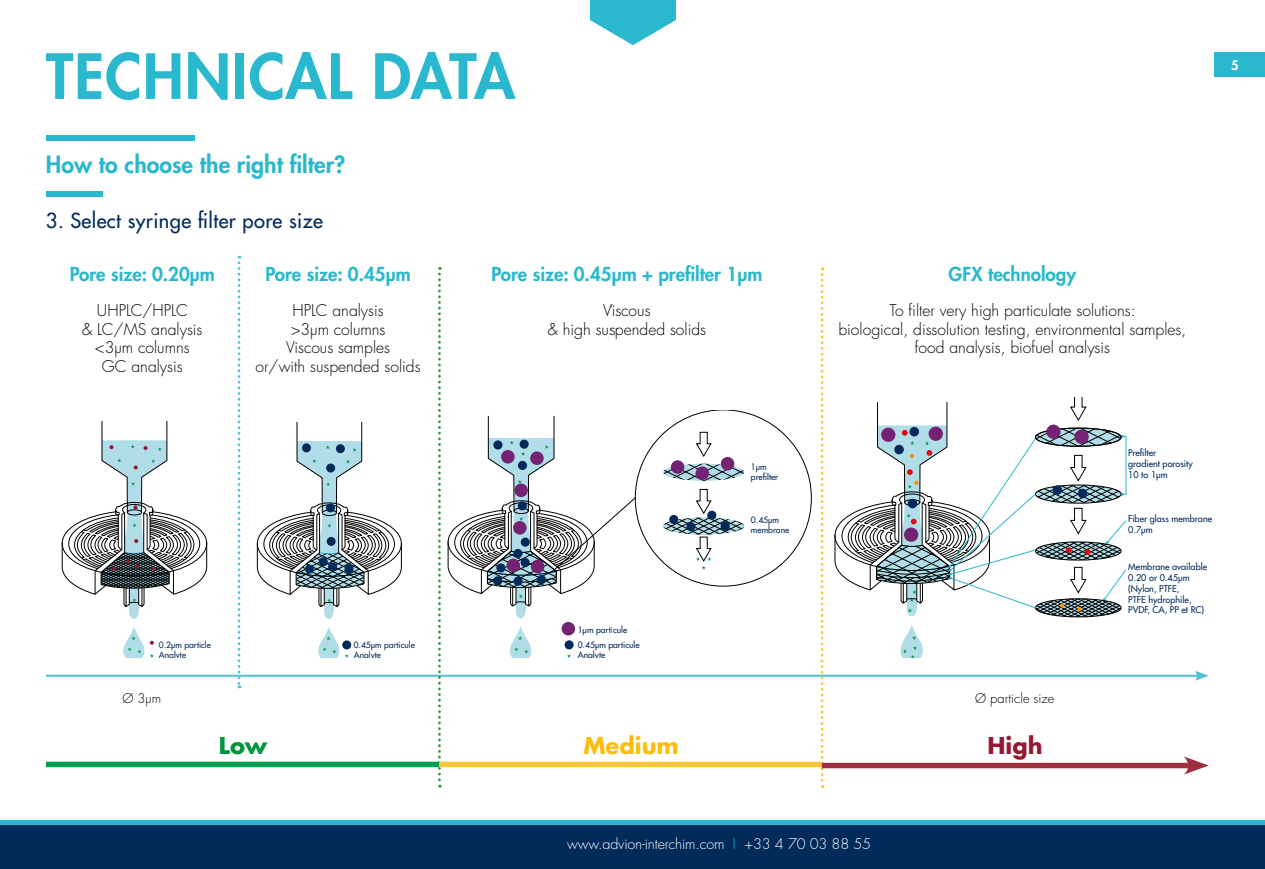
<style>
.page{position:relative;width:1265px;height:869px;background:#fff}
.page>*{position:absolute;margin:0;border:0;box-sizing:border-box;transform-origin:0 0}
.t1{font:800 60.55px "Futura LT Pro";letter-spacing:.02em;color:#29b8ce}
.t2{font:800 23.1px "Futura LT Pro";color:#29b8ce}
.t3{font:700 22.57px "Futura LT Pro";color:#fcbe0e}
.t4{font:700 22.57px "Futura LT Pro";color:#951832}
.t5{font:700 22.57px "Futura LT Pro";color:#009641}
.t6{font:500 20.12px "Futura LT Pro";letter-spacing:.02em;color:#002a5a}
.t7{font:800 18.72px "Futura LT Pro";color:#29b8ce}
.t8{font:300 15.75px/18.9px "Futura LT Pro";color:#000;text-align:center}
.t9{font:300 14.35px "Futura LT Pro";letter-spacing:-.01em;color:#fff}
.t10{font:300 12.95px "Futura LT Pro";color:#000}
.t11{font:800 12.95px "Futura LT Pro";color:#fff}
.t12{font:500 9.1px/10.8px "Futura LT Pro";color:#002a5a}
.t13{font:500 8.58px/10.3px "Futura LT Pro";color:#002a5a}
.t14{font:500 8.4px/10.2px "Futura LT Pro";color:#002a5a}
.s1{color:#29b8ce}
</style>
<div class="page">
<div style="left:1215px;top:52px;width:50px;height:25px;background:#29b8ce"></div>
<svg style="left:590px;top:0;width:86px;height:45px"></svg>
<div style="left:0;top:822px;width:1265px;height:46px;background:#002a5a"></div>
<hr style="left:0;top:820px;width:1265px;height:4px;background:#29b8ce">
<div style="left:46px;top:191px;width:57px;height:5px;background:#29b8ce"></div>
<div style="left:46px;top:135px;width:148px;height:5px;background:#29b8ce"></div>
<hr style="left:46px;top:674px;width:1153px;height:2px;background:#54c0d3">
<svg style="left:1195px;top:671px;width:14px;height:9px"></svg>
<svg style="left:238px;top:256px;width:2px;height:432px"></svg>
<svg style="left:438px;top:267px;width:3px;height:520px"></svg>
<svg style="left:821px;top:267px;width:2px;height:520px"></svg>
<div style="left:129px;top:583px;width:10px;height:27px;background:#b1dde8"></div>
<div style="left:129px;top:604px;width:10px;height:14px;background:#b1dde8;border-radius:50%"></div>
<svg style="left:123px;top:627px;width:21px;height:30px"></svg>
<svg style="left:150px;top:640px;width:4px;height:4px"></svg>
<svg style="left:62px;top:421px;width:145px;height:185px"></svg>
<div style="left:324px;top:583px;width:10px;height:28px;background:#b1dde8"></div>
<div style="left:324px;top:604px;width:10px;height:14px;background:#b1dde8;border-radius:50%"></div>
<svg style="left:318px;top:627px;width:21px;height:30px"></svg>
<svg style="left:257px;top:422px;width:145px;height:184px"></svg>
<div style="left:326px;top:463px;width:9px;height:9px;background:#002a5a;border-radius:50%"></div>
<div style="left:336px;top:444px;width:9px;height:9px;background:#002a5a;border-radius:50%"></div>
<div style="left:342px;top:640px;width:9px;height:9px;background:#002a5a;border-radius:50%"></div>
<div style="left:326px;top:503px;width:9px;height:9px;background:#002a5a;border-radius:50%"></div>
<div style="left:327px;top:536px;width:9px;height:9px;background:#002a5a;border-radius:50%"></div>
<div style="left:305px;top:564px;width:9px;height:9px;background:#002a5a;border-radius:50%"></div>
<div style="left:319px;top:557px;width:9px;height:9px;background:#002a5a;border-radius:50%"></div>
<div style="left:328px;top:562px;width:9px;height:9px;background:#002a5a;border-radius:50%"></div>
<div style="left:345px;top:564px;width:8px;height:9px;background:#002a5a;border-radius:50%"></div>
<div style="left:302px;top:443px;width:9px;height:9px;background:#002a5a;border-radius:50%"></div>
<div style="left:516px;top:582px;width:9px;height:28px;background:#b1dde8"></div>
<div style="left:516px;top:603px;width:9px;height:15px;background:#b1dde8;border-radius:50%"></div>
<svg style="left:663px;top:463px;width:81px;height:17px"></svg>
<svg style="left:510px;top:627px;width:21px;height:30px"></svg>
<svg style="left:448px;top:415px;width:188px;height:191px"></svg>
<div style="left:518px;top:460px;width:9px;height:10px;background:#002a5a;border-radius:50%"></div>
<div style="left:520px;top:439px;width:9px;height:9px;background:#002a5a;border-radius:50%"></div>
<div style="left:565px;top:640px;width:9px;height:9px;background:#002a5a;border-radius:50%"></div>
<div style="left:518px;top:501px;width:9px;height:9px;background:#002a5a;border-radius:50%"></div>
<div style="left:521px;top:537px;width:9px;height:9px;background:#002a5a;border-radius:50%"></div>
<div style="left:496px;top:563px;width:9px;height:9px;background:#002a5a;border-radius:50%"></div>
<div style="left:513px;top:548px;width:10px;height:9px;background:#002a5a;border-radius:50%"></div>
<div style="left:513px;top:576px;width:10px;height:9px;background:#002a5a;border-radius:50%"></div>
<div style="left:521px;top:557px;width:9px;height:10px;background:#002a5a;border-radius:50%"></div>
<div style="left:493px;top:576px;width:9px;height:9px;background:#002a5a;border-radius:50%"></div>
<div style="left:537px;top:574px;width:9px;height:10px;background:#002a5a;border-radius:50%"></div>
<div style="left:493px;top:440px;width:9px;height:9px;background:#002a5a;border-radius:50%"></div>
<div style="left:514px;top:483px;width:14px;height:14px;background:#742373;border-radius:50%"></div>
<div style="left:513px;top:521px;width:14px;height:13px;background:#742373;border-radius:50%"></div>
<div style="left:531px;top:559px;width:13px;height:14px;background:#742373;border-radius:50%"></div>
<div style="left:562px;top:621px;width:13px;height:14px;background:#742373;border-radius:50%"></div>
<div style="left:507px;top:558px;width:13px;height:14px;background:#742373;border-radius:50%"></div>
<div style="left:530px;top:451px;width:14px;height:14px;background:#742373;border-radius:50%"></div>
<div style="left:671px;top:460px;width:13px;height:13px;background:#742373;border-radius:50%"></div>
<div style="left:696px;top:466px;width:13px;height:14px;background:#742373;border-radius:50%"></div>
<div style="left:721px;top:456px;width:13px;height:14px;background:#742373;border-radius:50%"></div>
<div style="left:501px;top:450px;width:14px;height:13px;background:#742373;border-radius:50%"></div>
<svg style="left:696px;top:431px;width:15px;height:25px"></svg>
<svg style="left:663px;top:489px;width:81px;height:80px"></svg>
<div style="left:1035px;top:598px;width:86px;height:19px;border:1px solid #000;border-radius:50%"></div>
<svg style="left:900px;top:625px;width:23px;height:32px"></svg>
<svg style="left:834px;top:397px;width:293px;height:219px"></svg>
<div style="left:46px;top:761px;width:393px;height:5px;background:#009e4d"></div>
<div style="left:439px;top:761px;width:383px;height:5px;background:#fdc538"></div>
<div style="left:822px;top:762px;width:372px;height:5px;background:#9e2f3e"></div>
<svg style="left:1184px;top:756px;width:25px;height:18px"></svg>
<h1 class="t1" style="left:46px;top:30px;width:471px">TECHNICAL DATA</h1>
<h2 class="t2" style="left:46px;top:147px;width:301px">How to choose the right filter?</h2>
<p class="t6" style="left:46px;top:205px;width:278px">3. Select syringe filter pore size</p>
<p class="t7" style="left:70px;top:259px;width:147px">Pore size: 0.20µm</p>
<p class="t7" style="left:265px;top:259px;width:147px">Pore size: 0.45µm</p>
<p class="t7" style="left:491px;top:259px;width:273px">Pore size: 0.45µm + prefilter 1µm</p>
<p class="t7" style="left:949px;top:259px;width:129px">GFX technology</p>
<p class="t8" style="left:82px;top:300px;width:122px">UHPLC/HPLC<br>&amp; LC/MS analysis &lt;3μm columns<br>GC analysis</p>
<p class="t8" style="left:256px;top:300px;width:166px">HPLC analysis<br>&gt;3μm columns<br>Viscous samples<br>or/with suspended solids</p>
<p class="t8" style="left:548px;top:300px;width:160px">Viscous<br>&amp; high suspended solids</p>
<p class="t8" style="left:838px;top:300px;width:349px">To filter very high particulate solutions:<br>biological, dissolution testing, environmental samples, food analysis, biofuel analysis</p>
<p class="t11" style="left:1231px;top:56px;width:9px">5</p>
<p class="t13" style="left:578px;top:623px;width:51px">1µm particule</p>
<p class="t14" style="left:159px;top:638px;width:54px">0.2µm particle<br>Analyte</p>
<p class="t14" style="left:354px;top:638px;width:63px">0.45µm particule<br>Analyte</p>
<p class="t13" style="left:578px;top:638px;width:63px">0.45µm particule<br>Analyte</p>
<p class="t13" style="left:751px;top:460px;width:29px">1µm prefilter</p>
<p class="t13" style="left:751px;top:514px;width:40px">0.45µm membrane</p>
<p class="t10" style="left:123px;top:689px;width:40px">Ø 3µm</p>
<p class="t10" style="left:975px;top:689px;width:81px">Ø particle size</p>
<h3 class="t5" style="left:219px;top:727px;width:50px">Low</h3>
<h3 class="t3" style="left:583px;top:727px;width:97px">Medium</h3>
<h3 class="t4" style="left:987px;top:727px;width:57px">High</h3>
<p class="t12" style="left:1128px;top:447px;width:66px">Prefilter<br>gradient porosity<br>10 to 1µm</p>
<p class="t12" style="left:1128px;top:512px;width:85px">Fiber glass membrane<br>0.7µm</p>
<p class="t12" style="left:1128px;top:560px;width:80px">Membrane available<br>0.20 or 0.45µm (Nylon, PTFE,<br>PTFE hydrophile,<br>PVDF, CA, PP et RC)</p>
<p class="t9" style="left:567px;top:834px;width:306px">www.advion-interchim.com <span class="s1">I</span> +33 4 70 03 88 55</p>
</div>
